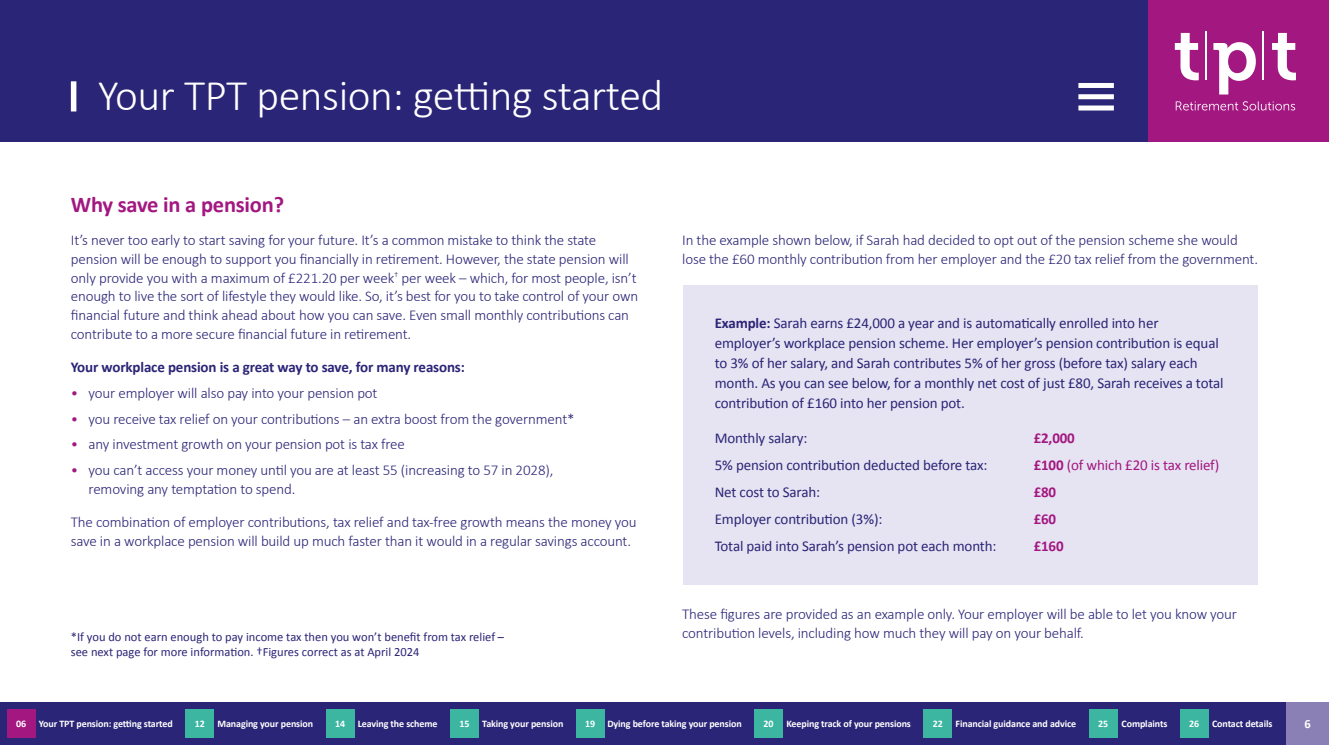
<style>
.page{position:relative;width:1329px;height:745px;background:#fff}
.page>*{position:absolute;margin:0;border:0;box-sizing:border-box;transform-origin:0 0}
.t1{font:300 43.75px "Calibri";letter-spacing:-.01em;color:#fff}
.t2{font:700 22.5px "Calibri";letter-spacing:-.01em;color:#a31781}
.t3{font:300 15px/18.8px "Calibri";letter-spacing:-.01em;color:#2b2577}
.t4{font:15px/20px "Calibri";letter-spacing:-.01em;color:#2b2577}
.t5{font:700 15px "Calibri";letter-spacing:-.01em;color:#2b2577}
.t6{font:15px "Calibri";letter-spacing:-.01em;color:#a31781}
.t7{font:700 15px "Calibri";letter-spacing:-.01em;color:#a31781}
.t8{font:12.5px/15px "Calibri";color:#2b2577}
.t9{font:700 12.5px "Calibri";color:#fff}
.t10{font:700 10px "Calibri";letter-spacing:-.01em;color:#fff}
.s1{color:#a31781}
.s2{font-weight:700}
</style>
<div class="page">
<div style="left:683px;top:285px;width:574px;height:298px;background:#e6e4f2"></div>
<div style="left:0;top:0;width:1148px;height:142px;background:#2b2577"></div>
<div style="left:71px;top:81px;width:5px;height:30px;background:#fff"></div>
<div style="left:1148px;top:0;width:181px;height:142px;background:#a31781"></div>
<svg style="left:1176px;top:101px;width:119px;height:9px"></svg>
<svg style="left:1175px;top:33px;width:24px;height:47px"></svg>
<svg style="left:1272px;top:33px;width:24px;height:47px"></svg>
<svg style="left:1213px;top:42px;width:43px;height:52px"></svg>
<hr style="left:1205px;top:31px;width:1px;height:49px;background:#fff">
<hr style="left:1262px;top:31px;width:1px;height:49px;background:#fff">
<div style="left:1078px;top:83px;width:36px;height:5px;background:#fff"></div>
<div style="left:1078px;top:94px;width:36px;height:5px;background:#fff"></div>
<div style="left:1078px;top:105px;width:36px;height:5px;background:#fff"></div>
<div style="left:0;top:702px;width:1307px;height:42px;background:#2b2577"></div>
<div style="left:7px;top:709px;width:28px;height:28px;background:#a31781"></div>
<div style="left:186px;top:709px;width:28px;height:28px;background:#3cb5a1"></div>
<div style="left:326px;top:709px;width:28px;height:28px;background:#3cb5a1"></div>
<div style="left:450px;top:709px;width:29px;height:28px;background:#3cb5a1"></div>
<div style="left:576px;top:709px;width:28px;height:28px;background:#3cb5a1"></div>
<div style="left:754px;top:709px;width:29px;height:28px;background:#3cb5a1"></div>
<div style="left:924px;top:709px;width:28px;height:28px;background:#3cb5a1"></div>
<div style="left:1089px;top:709px;width:28px;height:28px;background:#3cb5a1"></div>
<div style="left:1180px;top:709px;width:28px;height:28px;background:#3cb5a1"></div>
<div style="left:1286px;top:702px;width:43px;height:42px;background:#8a80b5"></div>
<h1 class="t1" style="left:98px;top:68px;width:566px">Your TPT pension: getting started</h1>
<h2 class="t2" style="left:71px;top:188px;width:215px">Why save in a pension?</h2>
<p class="t3" style="left:71px;top:230px;width:569px">It’s never too early to start saving for your future. It’s a common mistake to think the state pension will be enough to support you financially in retirement. However, the state pension will only provide you with a maximum of £221.20 per week<sup>†</sup> per week – which, for most people, isn’t enough to live the sort of lifestyle they would like. So, it’s best for you to take control of your own financial future and think ahead about how you can save. Even small monthly contributions can contribute to a more secure financial future in retirement.</p>
<p class="t5" style="left:71px;top:356px;width:396px">Your workplace pension is a great way to save, for many reasons:</p>
<p class="t3" style="left:71px;top:383px;width:308px"><span class="s1">•</span> your employer will also pay into your pension pot</p>
<p class="t3" style="left:71px;top:409px;width:505px"><span class="s1">•</span> you receive tax relief on your contributions – an extra boost from the government*</p>
<p class="t3" style="left:71px;top:434px;width:335px"><span class="s1">•</span> any investment growth on your pension pot is tax free</p>
<p class="t3" style="left:89px;top:460px;width:466px;text-indent:-18px"><span class="s1">•</span> you can’t access your money until you are at least 55 (increasing to 57 in 2028), removing any temptation to spend.</p>
<p class="t3" style="left:71px;top:512px;width:567px">The combination of employer contributions, tax relief and tax-free growth means the money you save in a workplace pension will build up much faster than it would in a regular savings account.</p>
<p class="t8" style="left:71px;top:629px;width:435px">*If you do not earn enough to pay income tax then you won’t benefit from tax relief – see next page for more information. †Figures correct as at April 2024</p>
<p class="t3" style="left:682px;top:230px;width:577px">In the example shown below, if Sarah had decided to opt out of the pension scheme she would lose the £60 monthly contribution from her employer and the £20 tax relief from the government.</p>
<p class="t4" style="left:715px;top:312px;width:510px"><span class="s2">Example:</span> Sarah earns £24,000 a year and is automatically enrolled into her employer’s workplace pension scheme. Her employer’s pension contribution is equal to 3% of her salary, and Sarah contributes 5% of her gross (before tax) salary each month. As you can see below, for a monthly net cost of just £80, Sarah receives a total contribution of £160 into her pension pot.</p>
<p class="t4" style="left:715px;top:427px;width:94px">Monthly salary:</p>
<p class="t7" style="left:1034px;top:426px;width:43px">£2,000</p>
<p class="t4" style="left:715px;top:454px;width:274px">5% pension contribution deducted before tax:</p>
<p class="t6" style="left:1034px;top:454px;width:187px"><span class="s2">£100</span> (of which £20 is tax relief)</p>
<p class="t4" style="left:715px;top:481px;width:107px">Net cost to Sarah:</p>
<p class="t7" style="left:1034px;top:481px;width:24px">£80</p>
<p class="t4" style="left:715px;top:508px;width:169px">Employer contribution (3%):</p>
<p class="t7" style="left:1034px;top:508px;width:24px">£60</p>
<p class="t4" style="left:715px;top:535px;width:283px">Total paid into Sarah’s pension pot each month:</p>
<p class="t7" style="left:1034px;top:535px;width:31px">£160</p>
<p class="t3" style="left:682px;top:604px;width:556px">These figures are provided as an example only. Your employer will be able to let you know your contribution levels, including how much they will pay on your behalf.</p>
<p class="t10" style="left:16px;top:716px;width:12px">06</p>
<p class="t10" style="left:39px;top:716px;width:135px">Your TPT pension: getting started</p>
<p class="t10" style="left:195px;top:716px;width:12px">12</p>
<p class="t10" style="left:217px;top:716px;width:97px">Managing your pension</p>
<p class="t10" style="left:335px;top:716px;width:12px">14</p>
<p class="t10" style="left:358px;top:716px;width:81px">Leaving the scheme</p>
<p class="t10" style="left:459px;top:716px;width:12px">15</p>
<p class="t10" style="left:482px;top:716px;width:83px">Taking your pension</p>
<p class="t10" style="left:585px;top:716px;width:158px">19 Dying before taking your pension</p>
<p class="t10" style="left:763px;top:716px;width:12px">20</p>
<p class="t10" style="left:786px;top:716px;width:126px">Keeping track of your pensions</p>
<p class="t10" style="left:933px;top:716px;width:12px">22</p>
<p class="t10" style="left:955px;top:716px;width:122px">Financial guidance and advice</p>
<p class="t10" style="left:1098px;top:716px;width:12px">25</p>
<p class="t10" style="left:1121px;top:716px;width:47px">Complaints</p>
<p class="t10" style="left:1189px;top:716px;width:12px">26</p>
<p class="t10" style="left:1212px;top:716px;width:62px">Contact details</p>
<p class="t9" style="left:1304px;top:715px;width:8px">6</p>
</div>
